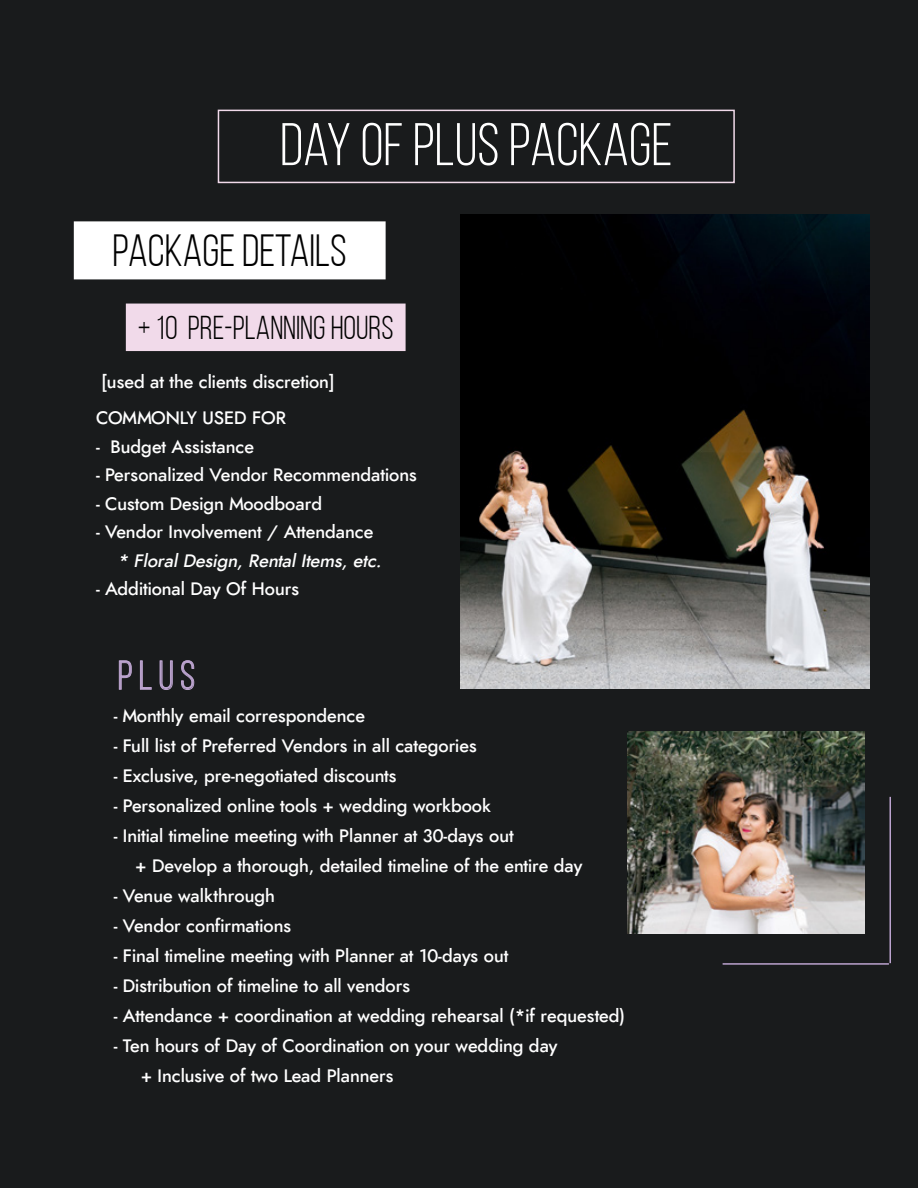
<style>
.page{position:relative;width:918px;height:1188px;background:#191b1c}
.page>*{position:absolute;margin:0;border:0;box-sizing:border-box;transform-origin:0 0}
.t1{font:60px "Bebas Neue";color:#fff}
.t2{font:45px "Bebas Neue";color:#000}
.t3{font:40.5px "Bebas Neue";color:#bca4cf}
.t4{font:33px "Bebas Neue";color:#000}
.t5{font:italic 500 18px/30px "Renner";color:#fff}
</style>
<div class="page">
<div style="left:75px;top:222px;width:310px;height:57px;background:#fff"></div>
<div style="left:74px;top:221px;width:312px;height:58px;border:2px solid #fff"></div>
<div style="left:218px;top:110px;width:517px;height:73px;border:2px solid #f1daea"></div>
<div style="left:127px;top:304px;width:278px;height:46px;background:#f1daea"></div>
<div style="left:126px;top:304px;width:280px;height:47px;border:2px solid #f1daea"></div>
<svg style="left:119px;top:660px;width:13px;height:30px"></svg>
<svg style="left:140px;top:660px;width:12px;height:30px"></svg>
<svg style="left:159px;top:660px;width:14px;height:30px"></svg>
<svg style="left:181px;top:660px;width:14px;height:30px"></svg>
<img style="left:628px;top:731px;width:236px;height:203px">
<hr style="left:723px;top:963px;width:166px;height:2px;background:#bca4cf">
<hr style="left:890px;top:797px;width:1px;height:166px;background:#bca4cf">
<img style="left:460px;top:214px;width:410px;height:474px">
<h1 class="t1" style="left:280px;top:112px;width:394px">DAY OF PLUS PACKAGE</h1>
<h2 class="t2" style="left:112px;top:226px;width:236px">PACKAGE DETAILS</h2>
<h3 class="t4" style="left:138px;top:310px;width:257px">+ 10 PRE-PLANNING HOURS</h3>
<p class="t5" style="left:96px;top:364px;width:240px;line-height:36px">[used at the clients discretion]<br>COMMONLY USED FOR</p>
<p class="t5" style="left:96px;top:431px;width:159px">- Budget Assistance</p>
<p class="t5" style="left:96px;top:460px;width:322px">- Personalized Vendor Recommendations</p>
<p class="t5" style="left:96px;top:488px;width:228px">- Custom Design Moodboard</p>
<p class="t5" style="left:118px;top:518px;width:269px;line-height:28.5px;text-indent:-22px">- Vendor Involvement / Attendance * FloralDesign,RentalItems,etc.</p>
<p class="t5" style="left:96px;top:574px;width:205px">- Additional Day Of Hours</p>
<h3 class="t3" style="left:118px;top:654px;width:79px">P L U S</h3>
<p class="t5" style="left:114px;top:701px;width:253px">- Monthly email correspondence</p>
<p class="t5" style="left:114px;top:731px;width:365px">- Full list of Preferred Vendors in all categories</p>
<p class="t5" style="left:114px;top:761px;width:284px">- Exclusive, pre-negotiated discounts</p>
<p class="t5" style="left:114px;top:791px;width:379px">- Personalized online tools + wedding workbook</p>
<p class="t5" style="left:135px;top:821px;width:449px;text-indent:-22px">- Initial timeline meeting with Planner at 30-days out<br>+ Develop a thorough, detailed timeline of the entire day</p>
<p class="t5" style="left:114px;top:881px;width:163px">- Venue walkthrough</p>
<p class="t5" style="left:114px;top:911px;width:179px">- Vendor confirmations</p>
<p class="t5" style="left:114px;top:941px;width:396px">- Final timeline meeting with Planner at 10-days out</p>
<p class="t5" style="left:114px;top:971px;width:298px">- Distribution of timeline to all vendors</p>
<p class="t5" style="left:114px;top:1001px;width:513px">- Attendance + coordination at wedding rehearsal (*if requested)</p>
<p class="t5" style="left:141px;top:1031px;width:418px;text-indent:-27px">- Ten hours of Day of Coordination on your wedding day + Inclusive of two Lead Planners</p>
</div>
